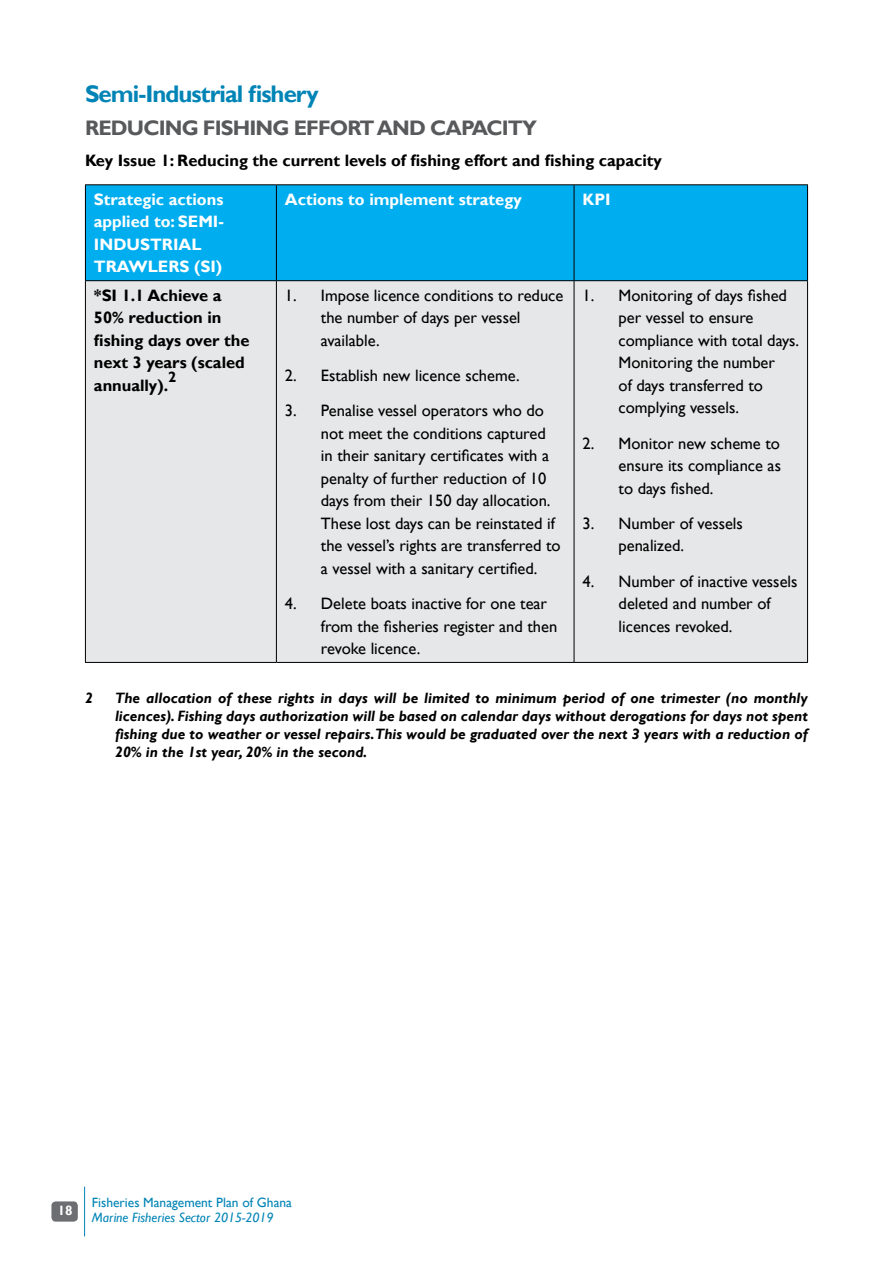
<style>
.page{position:relative;width:893px;height:1263px;background:#fff}
.page>*{position:absolute;margin:0;border:0;box-sizing:border-box;transform-origin:0 0}
.t1{font:700 24px "Gill Sans";letter-spacing:-.04em;color:#0084b6}
.t2{font:700 21px "Gill Sans";letter-spacing:-.04em;color:#58595b}
.t3{font:16.5px/22.5px "Gill Sans";color:#000}
.t4{font:700 16.5px/22.5px "Gill Sans";color:#000}
.t5{font:700 16.5px/22.5px "Gill Sans";color:#fff}
.t6{font:italic 700 15px/18px "Gill Sans";color:#000;text-align:justify}
.t7{font:700 14.85px "Gill Sans";color:#000}
.t8{font:13.5px "Gill Sans";color:#0084b6}
.t9{font:italic 13.5px "Gill Sans";color:#0084b6}
.t10{font:700 13.5px "Gill Sans";color:#fff}
</style>
<div class="page">
<div style="left:51px;top:1201px;width:27px;height:20px;background:#6d6e71;border-radius:4px"></div>
<hr style="left:84px;top:1187px;width:1px;height:49px;background:#0084b6">
<div style="left:85px;top:185px;width:191px;height:96px;background:#00aeef"></div>
<div style="left:276px;top:185px;width:298px;height:96px;background:#00aeef"></div>
<div style="left:574px;top:185px;width:233px;height:96px;background:#00aeef"></div>
<div style="left:85px;top:281px;width:191px;height:381px;background:#e6e7e8"></div>
<div style="left:276px;top:281px;width:298px;height:381px;background:#e6e7e8"></div>
<div style="left:574px;top:281px;width:233px;height:381px;background:#e6e7e8"></div>
<hr style="left:85px;top:184px;width:191px;height:1px;background:#000">
<hr style="left:85px;top:185px;width:1px;height:95px;background:#000">
<hr style="left:276px;top:184px;width:298px;height:1px;background:#000">
<hr style="left:276px;top:185px;width:1px;height:95px;background:#000">
<hr style="left:574px;top:184px;width:234px;height:1px;background:#000">
<hr style="left:574px;top:185px;width:1px;height:95px;background:#000">
<hr style="left:807px;top:185px;width:1px;height:95px;background:#000">
<hr style="left:85px;top:280px;width:191px;height:1px;background:#000">
<hr style="left:85px;top:281px;width:1px;height:381px;background:#000">
<hr style="left:276px;top:280px;width:298px;height:1px;background:#000">
<hr style="left:276px;top:281px;width:1px;height:381px;background:#000">
<hr style="left:574px;top:280px;width:234px;height:1px;background:#000">
<hr style="left:574px;top:281px;width:1px;height:381px;background:#000">
<hr style="left:807px;top:281px;width:1px;height:381px;background:#000">
<hr style="left:85px;top:662px;width:191px;height:1px;background:#000">
<hr style="left:276px;top:662px;width:298px;height:1px;background:#000">
<hr style="left:574px;top:662px;width:234px;height:1px;background:#000">
<h2 class="t1" style="left:85px;top:79px;width:235px">Semi-Industrial fishery</h2>
<h3 class="t2" style="left:85px;top:115px;width:454px">REDUCING FISHING EFFORT AND CAPACITY</h3>
<p class="t4" style="left:85px;top:149px;width:578px">Key Issue 1: Reducing the current levels of fishing effort and fishing capacity</p>
<p class="t5" style="left:94px;top:188px;width:132px">Strategic actions applied to: SEMI-<br>INDUSTRIAL<br>TRAWLERS (SI)</p>
<p class="t5" style="left:285px;top:188px;width:239px">Actions to implement strategy</p>
<p class="t5" style="left:583px;top:188px;width:30px">KPI</p>
<p class="t4" style="left:94px;top:284px;width:157px">*SI 1.1 Achieve a<br>50% reduction in fishing days over the next 3 years (scaled annually).</p>
<p class="t3" style="left:619px;top:284px;width:182px;text-indent:-36px">1. Monitoring of days fished per vessel to ensure compliance with total days.<br>Monitoring the number<br>of days transferred to complying vessels.</p>
<p class="t3" style="left:619px;top:432px;width:164px;text-align:justify;text-indent:-36px">2. Monitor new scheme to ensure its compliance as to days fished.</p>
<p class="t3" style="left:619px;top:512px;width:126px;text-indent:-36px">3. Number of vessels penalized.</p>
<p class="t3" style="left:619px;top:570px;width:180px;text-indent:-36px">4. Number of inactive vessels deleted and number of licences revoked.</p>
<p class="t3" style="left:321px;top:284px;width:244px;text-indent:-36px">1. Impose licence conditions to reduce the number of days per vessel available.</p>
<p class="t3" style="left:285px;top:364px;width:236px">2. Establish new licence scheme.</p>
<p class="t3" style="left:321px;top:400px;width:241px;text-indent:-36px">3. Penalise vessel operators who do not meet the conditions captured in their sanitary certificates with a penalty of further reduction of 10 days from their 150 day allocation.<br>These lost days can be reinstated if the vessel’s rights are transferred to a vessel with a sanitary certified.</p>
<p class="t3" style="left:321px;top:592px;width:238px;text-indent:-36px">4. Delete boats inactive for one tear from the fisheries register and then revoke licence.</p>
<p class="t7" style="left:168px;top:368px;width:10px">2</p>
<p class="t6" style="left:85px;top:690px;width:9px">2</p>
<p class="t6" style="left:115px;top:690px;width:694px">The allocation of these rights in days will be limited to minimum period of one trimester (no monthly licences). Fishing days authorization will be based on calendar days without derogations for days not spent fishing due to weather or vessel repairs.This would be graduated over the next 3 years with a reduction of 20% in the 1st year, 20% in the second.</p>
<p class="t10" style="left:58px;top:1202px;width:16px">18</p>
<p class="t8" style="left:92px;top:1195px;width:202px">Fisheries Management Plan of Ghana</p>
<p class="t9" style="left:92px;top:1209px;width:183px">Marine Fisheries Sector 2015-2019</p>
</div>
